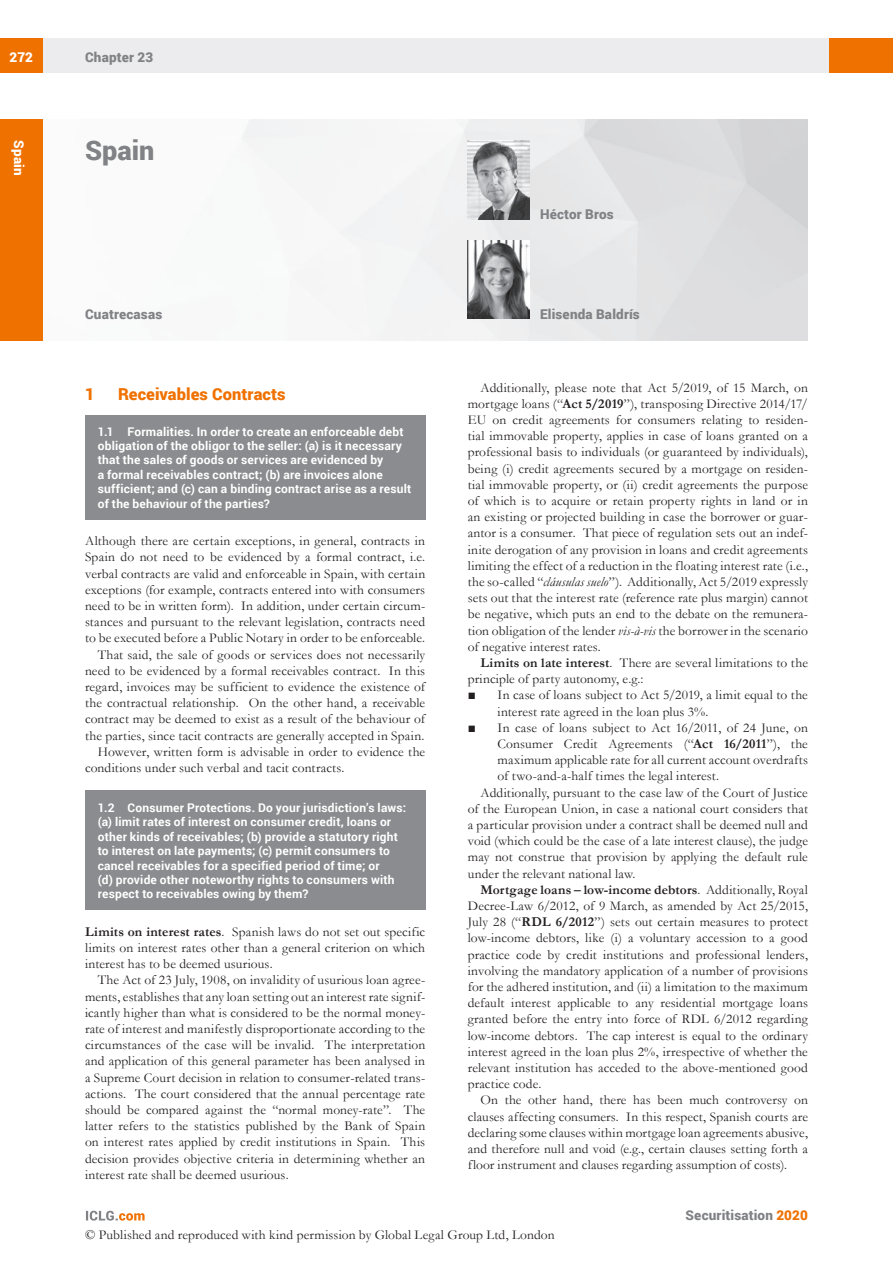
<style>
.page{position:relative;width:893px;height:1263px;background:#fff}
.page>*{position:absolute;margin:0;border:0;box-sizing:border-box;transform-origin:0 0}
.t1{font:900 27px "Roboto";color:#808285}
.MS_Heading{font:900 16.5px "Roboto";letter-spacing:.005em;color:#ef7100}
.MS_Body_Text_-_Secon{font:13.5px/16.2px "Garamond";letter-spacing:.01em;color:#231f20;text-align:justify}
.MS_Body_Text_-_First{font:13.5px/16.2px "Garamond";letter-spacing:.01em;color:#231f20;text-align:justify}
.MS_-_Bullets_1{font:13.5px/16.2px "Garamond";letter-spacing:.01em;color:#231f20}
.t2{font:900 13.5px "Roboto";letter-spacing:.015em;color:#808285}
.t3{font:900 13.5px "Roboto";letter-spacing:.015em;color:#fff}
.MS_-_Question{font:700 12px/14.4px "Roboto";letter-spacing:.015em;color:#fff}
.MS_-_Question_follow{font:700 12px/14.4px "Roboto";letter-spacing:.015em;color:#fff}
.s1{font-weight:700}
.s2{font-style:italic}
.s3{color:#ef7100}
</style>
<div class="page">
<div style="left:43px;top:38px;width:786px;height:34px;background:#ececee"></div>
<div style="left:0;top:38px;width:43px;height:34px;background:#ef7100"></div>
<div style="left:829px;top:38px;width:64px;height:34px;background:#ef7100"></div>
<svg style="left:86px;top:1211px;width:59px;height:9px"></svg>
<img style="left:242px;top:119px;width:566px;height:221px">
<div style="left:0;top:119px;width:43px;height:221px;background:#ef7100"></div>
<img style="left:468px;top:240px;width:61px;height:79px">
<img style="left:468px;top:140px;width:61px;height:79px">
<div style="left:85px;top:415px;width:340px;height:104px;background:#8a8c8f"></div>
<div style="left:85px;top:791px;width:340px;height:119px;background:#8a8c8f"></div>
<p class="t3" style="left:9px;top:48px;width:25px">272</p>
<p class="t3" style="left:29px;top:140px;width:37px;rotate:90deg">Spain</p>
<p class="t2" style="left:85px;top:48px;width:70px">Chapter 23</p>
<h1 class="t1" style="left:85px;top:131px;width:71px">Spain</h1>
<p class="t2" style="left:540px;top:205px;width:75px">Héctor Bros</p>
<p class="t2" style="left:85px;top:305px;width:79px">Cuatrecasas</p>
<p class="t2" style="left:540px;top:305px;width:101px">Elisenda Baldrís</p>
<p class="MS_Heading" style="left:85px;top:382px;width:11px">1</p>
<p class="MS_Heading" style="left:118px;top:382px;width:169px">Receivables Contracts</p>
<p class="MS_-_Question_follow" style="left:98px;top:424px;width:315px">1.1 Formalities. In order to create an enforceable debt obligation of the obligor to the seller: (a) is it necessary that the sales of goods or services are evidenced by<br>a formal receivables contract; (b) are invoices alone sufficient; and (c) can a binding contract arise as a result of the behaviour of the parties?</p>
<p class="MS_Body_Text_-_First" style="left:85px;top:532px;width:342px">Although there are certain exceptions, in general, contracts in Spain do not need to be evidenced by a formal contract, i.e. verbal contracts are valid and enforceable in Spain, with certain exceptions (for example, contracts entered into with consumers need to be in written form). In addition, under certain circum&shy;stances and pursuant to the relevant legislation, contracts need to be executed before a Public Notary in order to be enforceable.</p>
<p class="MS_Body_Text_-_Secon" style="left:85px;top:646px;width:342px;text-indent:13px">That said, the sale of goods or services does not necessarily need to be evidenced by a formal receivables contract. In this regard, invoices may be sufficient to evidence the existence of the contractual relationship. On the other hand, a receivable contract may be deemed to exist as a result of the behaviour of the parties, since tacit contracts are generally accepted in Spain.</p>
<p class="MS_Body_Text_-_Secon" style="left:85px;top:743px;width:342px;text-indent:13px">However, written form is advisable in order to evidence the conditions under such verbal and tacit contracts.</p>
<p class="MS_-_Question" style="left:98px;top:800px;width:310px">1.2 Consumer Protections. Do your jurisdiction’s laws: (a) limit rates of interest on consumer credit, loans or other kinds of receivables; (b) provide a statutory right to interest on late payments; (c) permit consumers to cancel receivables for a specified period of time; or<br>(d) provide other noteworthy rights to consumers with respect to receivables owing by them?</p>
<p class="MS_Body_Text_-_First" style="left:85px;top:923px;width:342px"><span class="s1">Limits on interest rates</span>. Spanish laws do not set out specific limits on interest rates other than a general criterion on which interest has to be deemed usurious.</p>
<p class="MS_Body_Text_-_Secon" style="left:85px;top:972px;width:342px;text-indent:13px">The Act of 23 July, 1908, on invalidity of usurious loan agree&shy;ments, establishes that any loan setting out an interest rate signif&shy;icantly higher than what is considered to be the normal money&shy;rate of interest and manifestly disproportionate according to the circumstances of the case will be invalid. The interpretation and application of this general parameter has been analysed in a Supreme Court decision in relation to consumer-related trans&shy;actions. The court considered that the annual percentage rate should be compared against the “normal money-rate”. The latter refers to the statistics published by the Bank of Spain on interest rates applied by credit institutions in Spain. This decision provides objective criteria in determining whether an interest rate shall be deemed usurious.</p>
<p class="MS_Body_Text_-_Secon" style="left:468px;top:379px;width:342px;text-indent:13px">Additionally, please note that Act 5/2019, of 15 March, on mortgage loans (“<span class="s1">Act 5/2019</span>”), transposing Directive 2014/17/ EU on credit agreements for consumers relating to residen&shy;tial immovable property, applies in case of loans granted on a professional basis to individuals (or guaranteed by individuals), being (i) credit agreements secured by a mortgage on residen&shy;tial immovable property, or (ii) credit agreements the purpose of which is to acquire or retain property rights in land or in an existing or projected building in case the borrower or guar&shy;antor is a consumer. That piece of regulation sets out an indef&shy;inite derogation of any provision in loans and credit agreements limiting the effect of a reduction in the floating interest rate (i.e., the so-called “<span class="s2">cláusulas suelo</span>”). Additionally, Act 5/2019 expressly sets out that the interest rate (reference rate plus margin) cannot be negative, which puts an end to the debate on the remunera&shy;tion obligation of the lender <span class="s2">vis-à-vis</span> the borrower in the scenario of negative interest rates.</p>
<p class="MS_Body_Text_-_Secon" style="left:468px;top:654px;width:342px;text-indent:13px"><span class="s1">Limits on late interest</span>. There are several limitations to the principle of party autonomy, e.g.:</p>
<p class="MS_-_Bullets_1" style="left:497px;top:687px;width:312px;text-indent:-30px">■ In case of loans subject to Act 5/2019, a limit equal to the interest rate agreed in the loan plus 3%.</p>
<p class="MS_-_Bullets_1" style="left:497px;top:719px;width:312px;text-align:justify;text-indent:-30px">■ In case of loans subject to Act 16/2011, of 24 June, on Consumer Credit Agreements (“<span class="s1">Act 16/2011</span>”), the maximum applicable rate for all current account overdrafts of two-and-a-half times the legal interest.</p>
<p class="MS_Body_Text_-_Secon" style="left:468px;top:784px;width:342px;text-indent:13px">Additionally, pursuant to the case law of the Court of Justice of the European Union, in case a national court considers that a particular provision under a contract shall be deemed null and void (which could be the case of a late interest clause), the judge may not construe that provision by applying the default rule under the relevant national law.</p>
<p class="MS_Body_Text_-_Secon" style="left:468px;top:881px;width:342px;text-indent:13px"><span class="s1">Mortgage loans – low-income debtors</span>. Additionally, Royal Decree-Law 6/2012, of 9 March, as amended by Act 25/2015, July 28 (“<span class="s1">RDL 6/2012</span>”) sets out certain measures to protect low-income debtors, like (i) a voluntary accession to a good practice code by credit institutions and professional lenders, involving the mandatory application of a number of provisions for the adhered institution, and (ii) a limitation to the maximum default interest applicable to any residential mortgage loans granted before the entry into force of RDL 6/2012 regarding low-income debtors. The cap interest is equal to the ordinary interest agreed in the loan plus 2%, irrespective of whether the relevant institution has acceded to the above-mentioned good practice code.</p>
<p class="MS_Body_Text_-_Secon" style="left:468px;top:1092px;width:342px;text-indent:13px">On the other hand, there has been much controversy on clauses affecting consumers. In this respect, Spanish courts are declaring some clauses within mortgage loan agreements abusive, and therefore null and void (e.g., certain clauses setting forth a floor instrument and clauses regarding assumption of costs).</p>
<p class="t2" style="left:686px;top:1206px;width:124px">Securitisation <span class="s3">2020</span></p>
<p class="MS_Body_Text_-_Secon" style="left:85px;top:1226px;width:471px">© Published and reproduced with kind permission by Global Legal Group Ltd, London</p>
</div>
